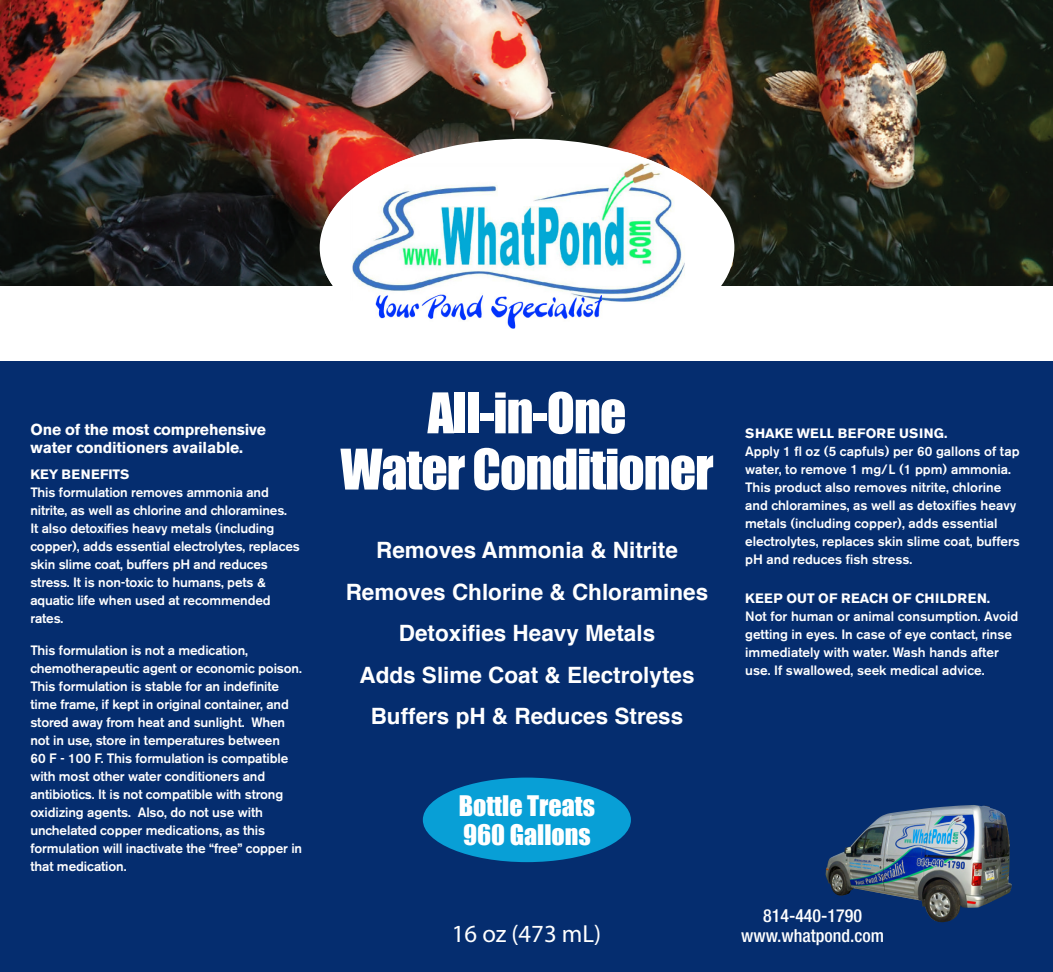
<style>
.page{position:relative;width:1053px;height:972px;background:#fff}
.page>*{position:absolute;margin:0;border:0;box-sizing:border-box;transform-origin:0 0}
.t1{font:51.75px "Impact";letter-spacing:-.02em;color:#fff}
.t2{font:26.1px "Impact";color:#fff}
.t3{font:24.75px "Myriad Pro";color:#fff}
.t4{font:700 22.5px "Helvetica";color:#fff}
.t5{font:500 condensed 18px "Helvetica Neue";color:#fff}
.t6{font:700 15.75px/18px "Akzidenz Grotesk BE";letter-spacing:-.01em;color:#fff}
.t7{font:500 13.5px/18px "Akzidenz Grotesk BE";letter-spacing:-.01em;color:#fff}
.t8{font:700 13.5px "Akzidenz Grotesk BE";letter-spacing:.01em;color:#fff}
.s1{font-weight:700}
</style>
<div class="page">
<img style="left:0;top:0;width:1053px;height:285px">
<div style="left:0;top:361px;width:1053px;height:611px;background:#052d6f"></div>
<div style="left:320px;top:139px;width:414px;height:217px;background:#fff;border-radius:50%"></div>
<img style="left:325px;top:152px;width:389px;height:177px">
<img style="left:826px;top:805px;width:186px;height:117px">
<div style="left:423px;top:778px;width:208px;height:84px;background:#089fd6;border-radius:50%"></div>
<p class="t6" style="left:30px;top:421px;width:237px">One of the most comprehensive water conditioners available.</p>
<p class="t8" style="left:30px;top:467px;width:100px">KEY BENEFITS</p>
<p class="t7" style="left:30px;top:484px;width:271px">This formulation removes ammonia and nitrite, as well as chlorine and chloramines.<br>It also detoxifies heavy metals (including copper), adds essential electrolytes, replaces skin slime coat, buffers pH and reduces stress. It is non-toxic to humans, pets &amp; aquatic life when used at recommended rates.</p>
<p class="t7" style="left:30px;top:641px;width:273px">This formulation is not a medication, chemotherapeutic agent or economic poison.<br>This formulation is stable for an indefinite time frame, if kept in original container, and stored away from heat and sunlight. When not in use, store in temperatures between<br>60 F - 100 F. This formulation is compatible with most other water conditioners and antibiotics. It is not compatible with strong oxidizing agents. Also, do not use with unchelated copper medications, as this formulation will inactivate the “free” copper in that medication.</p>
<p class="t1" style="left:428px;top:373px;width:200px">All-in-One</p>
<p class="t1" style="left:340px;top:429px;width:375px">Water Conditioner</p>
<p class="t4" style="left:376px;top:532px;width:303px">Removes Ammonia &amp; Nitrite</p>
<p class="t4" style="left:346px;top:574px;width:364px">Removes Chlorine &amp; Chloramines</p>
<p class="t4" style="left:399px;top:615px;width:258px">Detoxifies Heavy Metals</p>
<p class="t4" style="left:359px;top:657px;width:337px">Adds Slime Coat &amp; Electrolytes</p>
<p class="t4" style="left:371px;top:698px;width:314px">Buffers pH &amp; Reduces Stress</p>
<p class="t2" style="left:459px;top:786px;width:138px">Bottle Treats</p>
<p class="t2" style="left:463px;top:814px;width:129px">960 Gallons</p>
<p class="t3" style="left:452px;top:918px;width:151px">16 oz (473 mL)</p>
<p class="t7" style="left:745px;top:425px;width:276px"><span class="s1">SHAKE WELL BEFORE USING.<br></span>Apply 1 fl oz (5 capfuls) per 60 gallons of tap water, to remove 1 mg/L (1 ppm) ammonia.<br>This product also removes nitrite, chlorine and chloramines, as well as detoxifies heavy metals (including copper), adds essential electrolytes, replaces skin slime coat, buffers pH and reduces fish stress.</p>
<p class="t7" style="left:745px;top:589px;width:275px"><span class="s1">KEEP OUT OF REACH OF CHILDREN.<br></span>Not for human or animal consumption. Avoid getting in eyes. In case of eye contact, rinse immediately with water. Wash hands after use. If swallowed, seek medical advice.</p>
<p class="t5" style="left:763px;top:905px;width:101px">814-440-1790</p>
<p class="t5" style="left:741px;top:925px;width:144px">www.whatpond.com</p>
</div>
